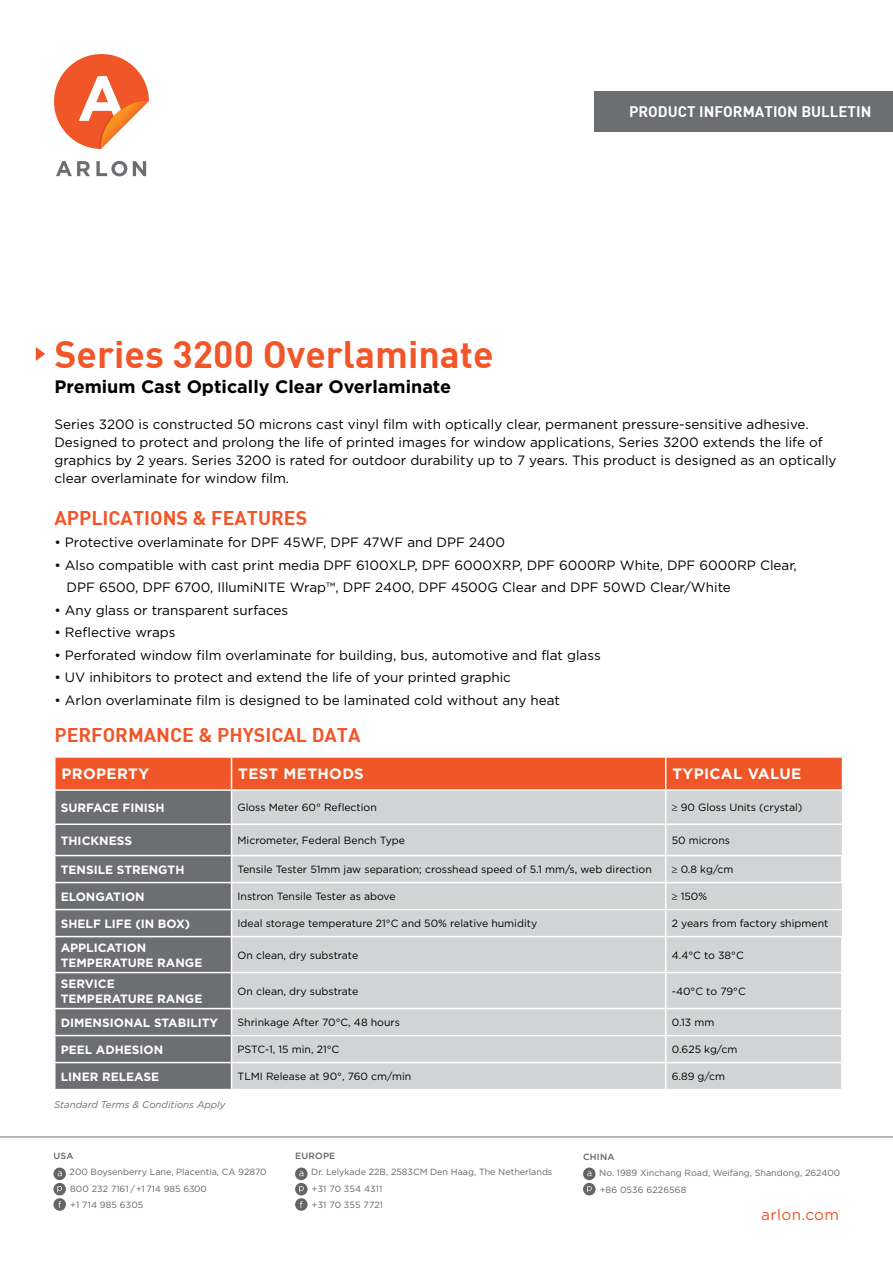
<style>
.page{position:relative;width:893px;height:1263px;background:#fff}
.page>*{position:absolute;margin:0;border:0;box-sizing:border-box;transform-origin:0 0}
.t1{font:37.5px "DIN Bold";color:#f15629}
.t2{font:19.5px "DIN Bold";color:#f15629}
.t3{font:700 18px "Gotham";color:#000}
.t4{font:15.3px "Gotham";letter-spacing:.025em;color:#f15629}
.t5{font:700 15px "Gotham";letter-spacing:.025em;color:#fff}
.t6{font:15px "DIN Bold";color:#fff}
.t7{font:13.5px/18px "Gotham";color:#000}
.t8{font:700 12px/14.4px "Gotham";color:#fff}
.t9{font:10.5px "Gotham";color:#000}
.t10{font:italic 9.75px "Gotham";color:#6d6e71}
.t11{font:9px/16.5px "Gotham";color:#636466}
.t12{font:500 9px "Gotham";letter-spacing:.025em;color:#636466}
</style>
<div class="page">
<svg style="left:56px;top:161px;width:34px;height:15px"></svg>
<svg style="left:96px;top:161px;width:31px;height:15px"></svg>
<svg style="left:133px;top:161px;width:13px;height:15px"></svg>
<svg style="left:54px;top:54px;width:95px;height:95px"></svg>
<div style="left:595px;top:91px;width:298px;height:41px;background:#6d6e71"></div>
<hr style="left:0;top:1136px;width:893px;height:1px;background:#737373">
<svg style="left:53px;top:1167px;width:13px;height:13px"></svg>
<svg style="left:58px;top:1171px;width:4px;height:5px"></svg>
<div style="left:53px;top:1198px;width:13px;height:13px;background:#636466;border-radius:50%"></div>
<svg style="left:58px;top:1201px;width:3px;height:7px"></svg>
<div style="left:53px;top:1183px;width:13px;height:12px;background:#636466;border-radius:50%"></div>
<svg style="left:57px;top:1186px;width:5px;height:6px"></svg>
<svg style="left:295px;top:1167px;width:13px;height:13px"></svg>
<svg style="left:299px;top:1171px;width:4px;height:5px"></svg>
<div style="left:295px;top:1198px;width:13px;height:13px;background:#636466;border-radius:50%"></div>
<svg style="left:300px;top:1201px;width:3px;height:7px"></svg>
<div style="left:295px;top:1183px;width:13px;height:12px;background:#636466;border-radius:50%"></div>
<svg style="left:299px;top:1186px;width:5px;height:6px"></svg>
<svg style="left:583px;top:1167px;width:12px;height:13px"></svg>
<svg style="left:587px;top:1171px;width:4px;height:5px"></svg>
<div style="left:583px;top:1183px;width:12px;height:12px;background:#636466;border-radius:50%"></div>
<svg style="left:587px;top:1186px;width:5px;height:6px"></svg>
<svg style="left:36px;top:347px;width:9px;height:14px"></svg>
<div style="left:56px;top:758px;width:786px;height:31px;background:#f15629"></div>
<div style="left:56px;top:791px;width:175px;height:298px;background:#6d6e71"></div>
<div style="left:232px;top:791px;width:610px;height:298px;background:#d1d3d4"></div>
<hr style="left:231px;top:758px;width:1px;height:31px;background:#fff">
<hr style="left:665px;top:758px;width:1px;height:31px;background:#fff">
<hr style="left:665px;top:791px;width:1px;height:32px;background:#fff">
<hr style="left:54px;top:823px;width:178px;height:2px;background:#fff">
<hr style="left:232px;top:823px;width:434px;height:2px;background:#fff">
<hr style="left:666px;top:823px;width:176px;height:2px;background:#fff">
<hr style="left:665px;top:825px;width:1px;height:30px;background:#fff">
<hr style="left:54px;top:855px;width:178px;height:1px;background:#fff">
<hr style="left:232px;top:855px;width:434px;height:1px;background:#fff">
<hr style="left:666px;top:855px;width:176px;height:1px;background:#fff">
<hr style="left:54px;top:882px;width:178px;height:1px;background:#fff">
<hr style="left:232px;top:882px;width:434px;height:1px;background:#fff">
<hr style="left:666px;top:882px;width:176px;height:1px;background:#fff">
<hr style="left:54px;top:909px;width:178px;height:1px;background:#fff">
<hr style="left:232px;top:909px;width:434px;height:1px;background:#fff">
<hr style="left:666px;top:909px;width:176px;height:1px;background:#fff">
<svg style="left:665px;top:856px;width:1px;height:80px"></svg>
<hr style="left:54px;top:936px;width:178px;height:1px;background:#fff">
<hr style="left:232px;top:936px;width:434px;height:1px;background:#fff">
<hr style="left:666px;top:936px;width:176px;height:1px;background:#fff">
<hr style="left:665px;top:937px;width:1px;height:35px;background:#fff">
<hr style="left:54px;top:972px;width:178px;height:1px;background:#fff">
<hr style="left:232px;top:972px;width:434px;height:1px;background:#fff">
<hr style="left:666px;top:972px;width:176px;height:1px;background:#fff">
<hr style="left:665px;top:973px;width:1px;height:35px;background:#fff">
<hr style="left:54px;top:1008px;width:178px;height:1px;background:#fff">
<hr style="left:232px;top:1008px;width:434px;height:1px;background:#fff">
<hr style="left:666px;top:1008px;width:176px;height:1px;background:#fff">
<hr style="left:54px;top:1035px;width:178px;height:1px;background:#fff">
<hr style="left:232px;top:1035px;width:434px;height:1px;background:#fff">
<hr style="left:666px;top:1035px;width:176px;height:1px;background:#fff">
<hr style="left:54px;top:1062px;width:178px;height:1px;background:#fff">
<hr style="left:232px;top:1062px;width:434px;height:1px;background:#fff">
<hr style="left:666px;top:1062px;width:176px;height:1px;background:#fff">
<svg style="left:665px;top:1009px;width:1px;height:80px"></svg>
<svg style="left:841px;top:856px;width:1px;height:26px"></svg>
<hr style="left:841px;top:937px;width:1px;height:35px;background:#fff">
<hr style="left:841px;top:973px;width:1px;height:35px;background:#fff">
<svg style="left:841px;top:1009px;width:1px;height:80px"></svg>
<p class="t6" style="left:629px;top:101px;width:244px">PRODUCT INFORMATION BULLETIN</p>
<h1 class="t1" style="left:54px;top:330px;width:441px">Series 3200 Overlaminate</h1>
<h3 class="t3" style="left:54px;top:376px;width:398px">Premium Cast Optically Clear Overlaminate</h3>
<p class="t7" style="left:54px;top:415px;width:784px">Series 3200 is constructed 50 microns cast vinyl film with optically clear, permanent pressure-sensitive adhesive.<br>Designed to protect and prolong the life of printed images for window applications, Series 3200 extends the life of graphics by 2 years. Series 3200 is rated for outdoor durability up to 7 years. This product is designed as an optically clear overlaminate for window film.</p>
<h2 class="t2" style="left:54px;top:505px;width:254px">APPLICATIONS &amp; FEATURES</h2>
<p class="t7" style="left:54px;top:533px;width:452px">• Protective overlaminate for DPF 45WF, DPF 47WF and DPF 2400</p>
<p class="t7" style="left:67px;top:553px;width:732px;line-height:22.5px;text-indent:-12px">• Also compatible with cast print media DPF 6100XLP, DPF 6000XRP, DPF 6000RP White, DPF 6000RP Clear,<br>DPF 6500, DPF 6700, IllumiNITE Wrap™, DPF 2400, DPF 4500G Clear and DPF 50WD Clear/White</p>
<p class="t7" style="left:54px;top:601px;width:235px">• Any glass or transparent surfaces</p>
<p class="t7" style="left:54px;top:623px;width:123px">• Reflective wraps</p>
<p class="t7" style="left:54px;top:646px;width:548px">• Perforated window film overlaminate for building, bus, automotive and flat glass</p>
<p class="t7" style="left:54px;top:668px;width:458px">• UV inhibitors to protect and extend the life of your printed graphic</p>
<p class="t7" style="left:54px;top:691px;width:507px">• Arlon overlaminate film is designed to be laminated cold without any heat</p>
<h2 class="t2" style="left:54px;top:722px;width:308px">PERFORMANCE &amp; PHYSICAL DATA</h2>
<p class="t5" style="left:62px;top:765px;width:89px">PROPERTY</p>
<p class="t5" style="left:238px;top:765px;width:127px">TEST METHODS</p>
<p class="t5" style="left:672px;top:765px;width:130px">TYPICAL VALUE</p>
<p class="t8" style="left:61px;top:800px;width:106px">SURFACE FINISH</p>
<p class="t9" style="left:238px;top:802px;width:141px">Gloss Meter 60° Reflection</p>
<p class="t9" style="left:672px;top:802px;width:132px">≥ 90 Gloss Units (crystal)</p>
<p class="t8" style="left:61px;top:833px;width:73px">THICKNESS</p>
<p class="t9" style="left:238px;top:834px;width:169px">Micrometer, Federal Bench Type</p>
<p class="t9" style="left:672px;top:834px;width:60px">50 microns</p>
<p class="t8" style="left:61px;top:862px;width:125px">TENSILE STRENGTH</p>
<p class="t9" style="left:238px;top:864px;width:416px">Tensile Tester 51mm jaw separation; crosshead speed of 5.1 mm/s, web direction</p>
<p class="t9" style="left:672px;top:864px;width:63px">≥ 0.8 kg/cm</p>
<p class="t8" style="left:61px;top:889px;width:85px">ELONGATION</p>
<p class="t9" style="left:238px;top:891px;width:160px">Instron Tensile Tester as above</p>
<p class="t9" style="left:672px;top:891px;width:37px">≥ 150%</p>
<p class="t8" style="left:61px;top:916px;width:131px">SHELF LIFE (IN BOX)</p>
<p class="t9" style="left:238px;top:918px;width:301px">Ideal storage temperature 21°C and 50% relative humidity</p>
<p class="t9" style="left:672px;top:918px;width:158px">2 years from factory shipment</p>
<p class="t8" style="left:61px;top:940px;width:143px">APPLICATION<br>TEMPERATURE RANGE</p>
<p class="t9" style="left:238px;top:949px;width:122px">On clean, dry substrate</p>
<p class="t9" style="left:672px;top:949px;width:74px">4.4°C to 38°C</p>
<p class="t8" style="left:61px;top:976px;width:143px">SERVICE<br>TEMPERATURE RANGE</p>
<p class="t9" style="left:238px;top:985px;width:122px">On clean, dry substrate</p>
<p class="t9" style="left:672px;top:985px;width:76px">-40°C to 79°C</p>
<p class="t8" style="left:61px;top:1015px;width:159px">DIMENSIONAL STABILITY</p>
<p class="t9" style="left:238px;top:1017px;width:164px">Shrinkage After 70°C, 48 hours</p>
<p class="t9" style="left:672px;top:1017px;width:44px">0.13 mm</p>
<p class="t8" style="left:61px;top:1042px;width:104px">PEEL ADHESION</p>
<p class="t9" style="left:238px;top:1044px;width:103px">PSTC-1, 15 min, 21°C</p>
<p class="t9" style="left:672px;top:1044px;width:67px">0.625 kg/cm</p>
<p class="t8" style="left:61px;top:1069px;width:100px">LINER RELEASE</p>
<p class="t9" style="left:238px;top:1071px;width:175px">TLMI Release at 90°, 760 cm/min</p>
<p class="t9" style="left:672px;top:1071px;width:55px">6.89 g/cm</p>
<p class="t10" style="left:54px;top:1099px;width:173px">Standard Terms &amp; Conditions Apply</p>
<p class="t12" style="left:53px;top:1150px;width:22px">USA</p>
<p class="t11" style="left:70px;top:1164px;width:198px">200 Boysenberry Lane, Placentia, CA 92870<br>800 232 7161 / +1 714 985 6300<br>+1 714 985 6305</p>
<p class="t12" style="left:295px;top:1150px;width:42px">EUROPE</p>
<p class="t11" style="left:311px;top:1164px;width:243px">Dr. Lelykade 22B, 2583CM Den Haag, The Netherlands +31 70 354 4311<br>+31 70 355 7721</p>
<p class="t12" style="left:583px;top:1151px;width:33px">CHINA</p>
<p class="t11" style="left:599px;top:1164px;width:243px">No. 1989 Xinchang Road, Weifang, Shandong, 262400 +86 0536 6226568</p>
<p class="t4" style="left:761px;top:1206px;width:79px">arlon.com</p>
</div>
